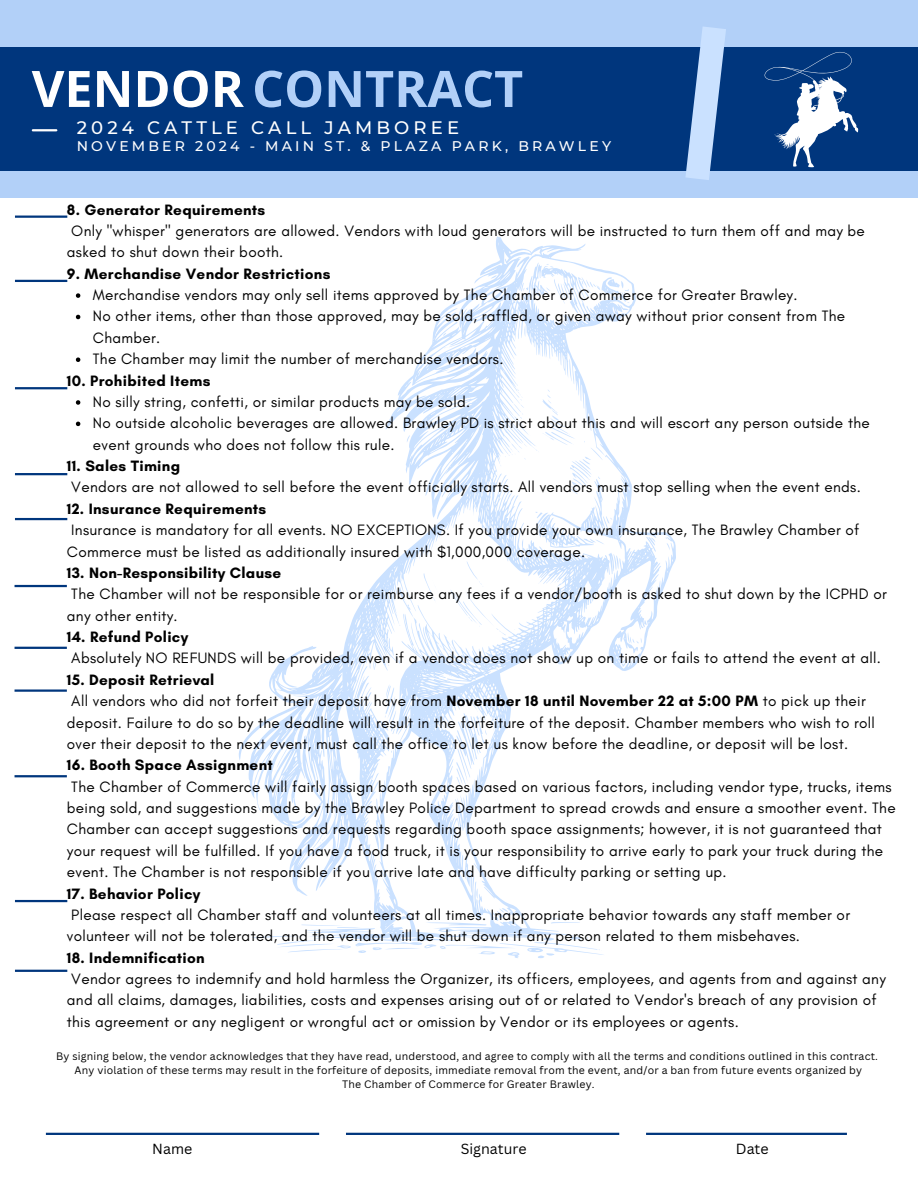
<style>
.page{position:relative;width:918px;height:1188px;background:#fff}
.page>*{position:absolute;margin:0;border:0;box-sizing:border-box;transform-origin:0 0}
.t1{font:700 50.25px "Open Sans";color:#b2d0f8}
.t2{font:500 18px "Montserrat";letter-spacing:.23em;color:#fff}
.t3{font:15.3px/21.3px "Glacial Indifference";letter-spacing:.02em;color:#000}
.t4{font:700 15.3px "Glacial Indifference";letter-spacing:.02em;color:#000}
.t5{font:14.25px "Canva Sans";color:#000}
.t6{font:500 13.95px "Montserrat";letter-spacing:.23em;color:#fff}
.t7{font:10.5px/14px "Canva Sans";letter-spacing:.02em;color:#000;text-align:center}
.s1{color:#fff}
.s2{font-weight:700}
</style>
<div class="page">
<div style="left:0;top:0;width:918px;height:197px;background:#b2d0f8"></div>
<div style="left:0;top:48px;width:705px;height:123px;background:#00367d"></div>
<hr style="left:33px;top:129px;width:23px;height:2px;background:#fff">
<div style="left:705px;top:48px;width:213px;height:123px;background:#00367d"></div>
<svg style="left:671px;top:27px;width:70px;height:171px"></svg>
<svg style="left:239px;top:236px;width:437px;height:710px"></svg>
<svg style="left:358px;top:950px;width:8px;height:3px"></svg>
<svg style="left:302px;top:925px;width:59px;height:3px"></svg>
<svg style="left:549px;top:918px;width:31px;height:5px"></svg>
<svg style="left:491px;top:275px;width:6px;height:4px"></svg>
<svg style="left:406px;top:435px;width:4px;height:7px"></svg>
<svg style="left:373px;top:936px;width:232px;height:22px"></svg>
<svg style="left:251px;top:936px;width:100px;height:16px"></svg>
<svg style="left:484px;top:887px;width:11px;height:12px"></svg>
<svg style="left:608px;top:553px;width:11px;height:21px"></svg>
<svg style="left:524px;top:325px;width:1px;height:12px"></svg>
<svg style="left:584px;top:539px;width:21px;height:6px"></svg>
<svg style="left:606px;top:516px;width:6px;height:7px"></svg>
<svg style="left:535px;top:512px;width:15px;height:21px"></svg>
<svg style="left:497px;top:358px;width:109px;height:144px"></svg>
<svg style="left:551px;top:594px;width:4px;height:5px"></svg>
<svg style="left:546px;top:580px;width:16px;height:8px"></svg>
<svg style="left:374px;top:829px;width:6px;height:22px"></svg>
<svg style="left:373px;top:658px;width:3px;height:12px"></svg>
<svg style="left:463px;top:856px;width:15px;height:43px"></svg>
<svg style="left:426px;top:908px;width:89px;height:18px"></svg>
<svg style="left:457px;top:808px;width:4px;height:23px"></svg>
<svg style="left:521px;top:283px;width:8px;height:8px"></svg>
<svg style="left:547px;top:264px;width:6px;height:4px"></svg>
<svg style="left:646px;top:537px;width:10px;height:15px"></svg>
<svg style="left:644px;top:620px;width:3px;height:5px"></svg>
<svg style="left:622px;top:659px;width:4px;height:4px"></svg>
<svg style="left:627px;top:632px;width:15px;height:12px"></svg>
<svg style="left:666px;top:537px;width:4px;height:13px"></svg>
<svg style="left:320px;top:836px;width:6px;height:8px"></svg>
<svg style="left:399px;top:916px;width:8px;height:4px"></svg>
<svg style="left:546px;top:275px;width:83px;height:42px"></svg>
<svg style="left:385px;top:561px;width:121px;height:233px"></svg>
<svg style="left:764px;top:52px;width:94px;height:115px"></svg>
<svg style="left:76px;top:293px;width:4px;height:5px"></svg>
<svg style="left:76px;top:315px;width:4px;height:4px"></svg>
<svg style="left:76px;top:357px;width:4px;height:5px"></svg>
<svg style="left:76px;top:400px;width:4px;height:5px"></svg>
<svg style="left:76px;top:422px;width:4px;height:4px"></svg>
<hr style="left:15px;top:216px;width:52px;height:2px;background:#00367d">
<hr style="left:15px;top:280px;width:52px;height:2px;background:#00367d">
<hr style="left:15px;top:387px;width:52px;height:2px;background:#00367d">
<hr style="left:15px;top:473px;width:52px;height:2px;background:#00367d">
<hr style="left:15px;top:518px;width:52px;height:2px;background:#00367d">
<hr style="left:15px;top:585px;width:52px;height:2px;background:#00367d">
<hr style="left:15px;top:647px;width:52px;height:2px;background:#00367d">
<hr style="left:15px;top:689px;width:52px;height:3px;background:#00367d">
<hr style="left:15px;top:775px;width:52px;height:2px;background:#00367d">
<hr style="left:15px;top:900px;width:52px;height:2px;background:#00367d">
<hr style="left:15px;top:970px;width:52px;height:2px;background:#00367d">
<hr style="left:46px;top:1133px;width:273px;height:2px;background:#00367d">
<hr style="left:346px;top:1133px;width:273px;height:2px;background:#00367d">
<hr style="left:646px;top:1133px;width:201px;height:2px;background:#00367d">
<h1 class="t1" style="left:32px;top:53px;width:493px"><span class="s1">VENDOR</span> CONTRACT</h1>
<p class="t2" style="left:77px;top:115px;width:384px">2024 CATTLE CALL JAMBOREE</p>
<p class="t6" style="left:77px;top:136px;width:536px">NOVEMBER 2024 - MAIN ST. &amp; PLAZA PARK, BRAWLEY</p>
<p class="t4" style="left:67px;top:200px;width:200px">8. Generator Requirements</p>
<p class="t3" style="left:67px;top:220px;width:800px">Only "whisper" generators are allowed. Vendors with loud generators will be instructed to turn them off and may be asked to shut down their booth.</p>
<p class="t4" style="left:67px;top:264px;width:265px">9. Merchandise Vendor Restrictions</p>
<p class="t3" style="left:93px;top:285px;width:754px">Merchandise vendors may only sell items approved by The Chamber of Commerce for Greater Brawley.<br>No other items, other than those approved, may be sold, raffled, or given away without prior consent from The Chamber.<br>The Chamber may limit the number of merchandise vendors.</p>
<p class="t4" style="left:67px;top:371px;width:145px">10. Prohibited Items</p>
<p class="t3" style="left:93px;top:391px;width:778px">No silly string, confetti, or similar products may be sold.<br>No outside alcoholic beverages are allowed. Brawley PD is strict about this and will escort any person outside the event grounds who does not follow this rule.</p>
<p class="t4" style="left:67px;top:456px;width:115px">11. Sales Timing</p>
<p class="t3" style="left:71px;top:477px;width:791px">Vendors are not allowed to sell before the event officially starts. All vendors must stop selling when the event ends.</p>
<p class="t4" style="left:67px;top:499px;width:201px">12. Insurance Requirements</p>
<p class="t3" style="left:67px;top:520px;width:794px">Insurance is mandatory for all events. NO EXCEPTIONS. If you provide your own insurance, The Brawley Chamber of<br>Commerce must be listed as additionally insured with $1,000,000 coverage.</p>
<p class="t4" style="left:67px;top:563px;width:216px">13. Non-Responsibility Clause</p>
<p class="t3" style="left:67px;top:584px;width:821px">The Chamber will not be responsible for or reimburse any fees if a vendor/booth is asked to shut down by the ICPHD or any other entity.</p>
<p class="t4" style="left:67px;top:627px;width:123px">14. Refund Policy</p>
<p class="t3" style="left:71px;top:648px;width:811px">Absolutely NO REFUNDS will be provided, even if a vendor does not show up on time or fails to attend the event at all.</p>
<p class="t3" style="left:67px;top:669px;width:810px"><span class="s2">15. Deposit Retrieval<br></span>All vendors who did not forfeit their deposit have from <span class="s2">November 18 until November 22 at 5:00 PM</span> to pick up their deposit. Failure to do so by the deadline will result in the forfeiture of the deposit. Chamber members who wish to roll over their deposit to the next event, must call the office to let us know before the deadline, or deposit will be lost.</p>
<p class="t4" style="left:67px;top:756px;width:207px">16. Booth Space Assignment</p>
<p class="t3" style="left:67px;top:776px;width:830px">The Chamber of Commerce will fairly assign booth spaces based on various factors, including vendor type, trucks, items being sold, and suggestions made by the Brawley Police Department to spread crowds and ensure a smoother event. The Chamber can accept suggestions and requests regarding booth space assignments; however, it is not guaranteed that your request will be fulfilled. If you have a food truck, it is your responsibility to arrive early to park your truck during the event. The Chamber is not responsible if you arrive late and have difficulty parking or setting up.</p>
<p class="t4" style="left:67px;top:884px;width:135px">17. Behavior Policy</p>
<p class="t3" style="left:67px;top:904px;width:785px">Please respect all Chamber staff and volunteers at all times. Inappropriate behavior towards any staff member or volunteer will not be tolerated, and the vendor will be shut down if any person related to them misbehaves.</p>
<p class="t4" style="left:67px;top:948px;width:139px">18. Indemnification</p>
<p class="t3" style="left:67px;top:969px;width:821px">Vendor agrees to indemnify and hold harmless the Organizer, its officers, employees, and agents from and against any and all claims, damages, liabilities, costs and expenses arising out of or related to Vendor's breach of any provision of this agreement or any negligent or wrongful act or omission by Vendor or its employees or agents.</p>
<p class="t7" style="left:56px;top:1049px;width:824px">By signing below, the vendor acknowledges that they have read, understood, and agree to comply with all the terms and conditions outlined in this contract.<br>Any violation of these terms may result in the forfeiture of deposits, immediate removal from the event, and/or a ban from future events organized by<br>The Chamber of Commerce for Greater Brawley.</p>
<p class="t5" style="left:152px;top:1140px;width:42px">Name</p>
<p class="t5" style="left:461px;top:1140px;width:67px">Signature</p>
<p class="t5" style="left:736px;top:1140px;width:34px">Date</p>
</div>
